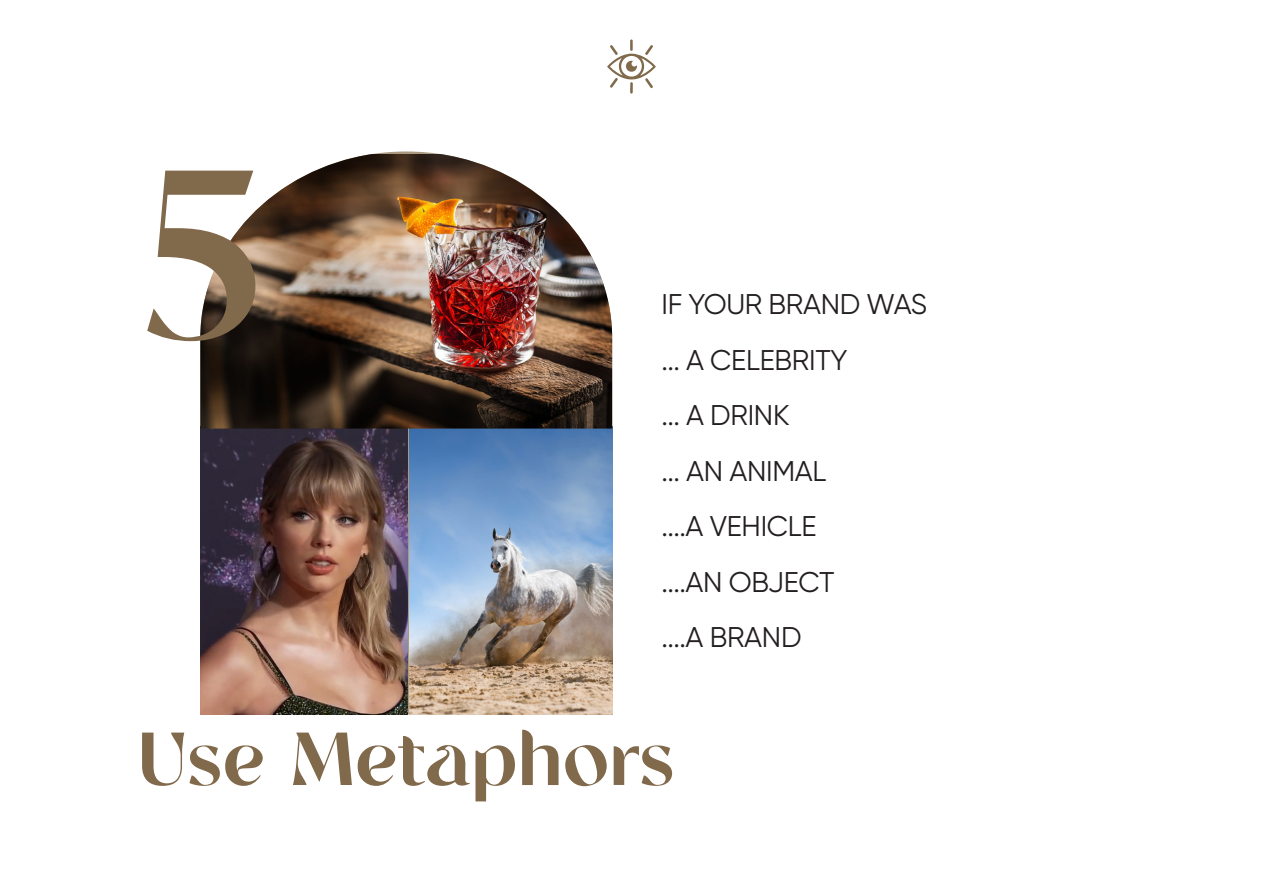
<style>
.page{position:relative;width:1263px;height:893px;background:#fff}
.page>*{position:absolute;margin:0;border:0;box-sizing:border-box;transform-origin:0 0}
.t1{font:240px "Tangerine";color:#81694b}
.t2{font:75px "Tangerine";color:#81694b}
.t3{font:28.5px/55.5px "Gilroy";letter-spacing:-.01em;color:#231f20}
</style>
<div class="page">
<svg style="left:607px;top:39px;width:49px;height:55px"></svg>
<img style="left:200px;top:429px;width:207px;height:285px">
<img style="left:409px;top:429px;width:203px;height:285px">
<img style="left:200px;top:154px;width:412px;height:275px">
<h1 class="t1" style="left:135px;top:109px;width:134px">5</h1>
<p class="t3" style="left:661px;top:276px;width:267px">IF YOUR BRAND WAS ... A CELEBRITY<br>... A DRINK<br>... AN ANIMAL<br>....A VEHICLE<br>....AN OBJECT<br>....A BRAND</p>
<h2 class="t2" style="left:138px;top:713px;width:538px">Use Metaphors</h2>
</div>
